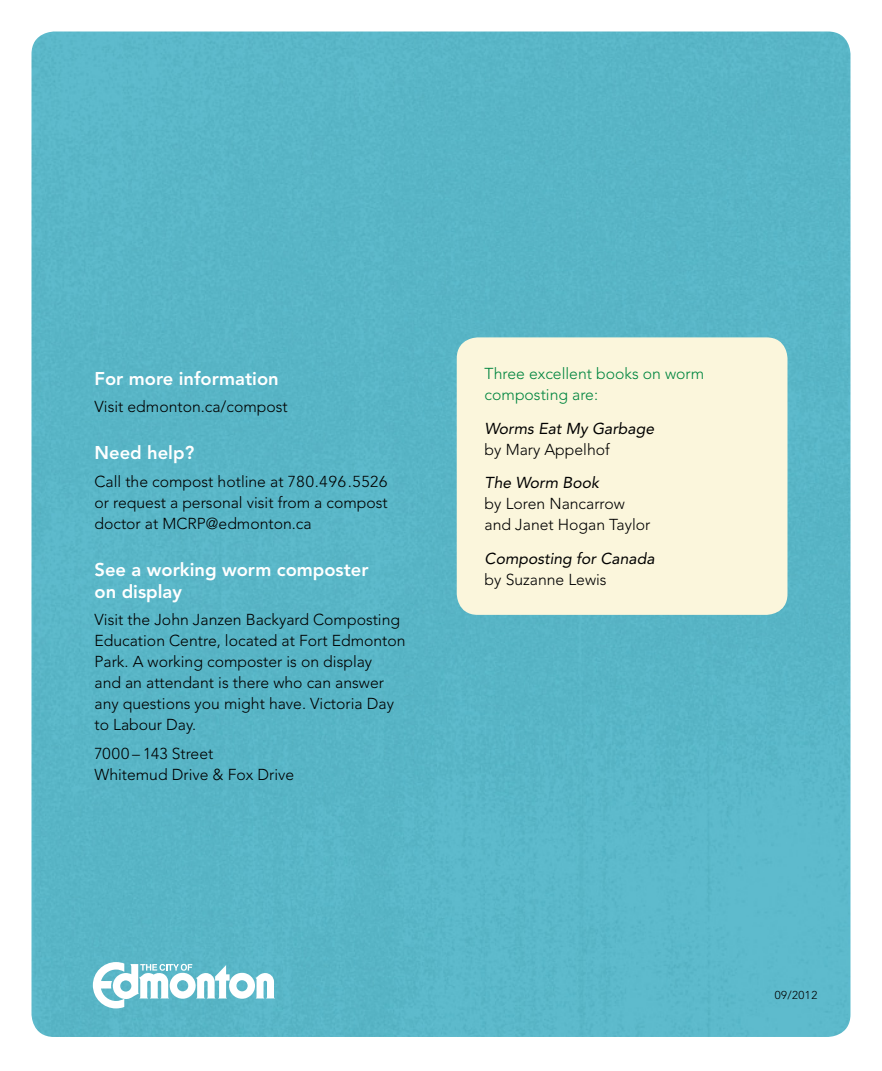
<style>
.page{position:relative;width:882px;height:1071px;background:#fff}
.page>*{position:absolute;margin:0;border:0;box-sizing:border-box;transform-origin:0 0}
.t1{font:800 18.38px/21.9px "Avenir";color:#fff}
.t2{font:300 15.75px/21px "Avenir";color:#000}
.t3{font:italic 15.75px "Avenir";color:#000}
.t4{font:300 15.75px/21px "Avenir";color:#00853f}
.t5{font:300 11.38px "Avenir";letter-spacing:.04em;color:#000}
</style>
<div class="page">
<div style="left:32px;top:32px;width:818px;height:1005px;background:#59b6c7"></div>
<svg style="left:93px;top:962px;width:182px;height:46px"></svg>
<div style="left:457px;top:337px;width:331px;height:278px;background:#fbf6dc;border-radius:21px"></div>
<p class="t1" style="left:94px;top:368px;width:186px">For more information</p>
<p class="t2" style="left:94px;top:396px;width:195px">Visit edmonton.ca/compost</p>
<p class="t1" style="left:94px;top:442px;width:101px">Need help?</p>
<p class="t2" style="left:94px;top:471px;width:295px;text-align:justify">Call the compost hotline at 780.496.5526 or request a personal visit from a compost doctor at MCRP@edmonton.ca</p>
<p class="t1" style="left:94px;top:558px;width:276px">See a working worm composter on display</p>
<p class="t2" style="left:94px;top:609px;width:313px">Visit the John Janzen Backyard Composting Education Centre, located at Fort Edmonton Park. A working composter is on display<br>and an attendant is there who can answer any questions you might have. Victoria Day to Labour Day.</p>
<p class="t2" style="left:94px;top:743px;width:201px">7000 – 143 Street<br>Whitemud Drive &amp; Fox Drive</p>
<p class="t4" style="left:485px;top:363px;width:221px">Three excellent books on worm composting are:</p>
<p class="t3" style="left:485px;top:419px;width:171px">Worms Eat My Garbage</p>
<p class="t2" style="left:485px;top:439px;width:127px">by Mary Appelhof</p>
<p class="t3" style="left:485px;top:474px;width:116px">The Worm Book</p>
<p class="t2" style="left:485px;top:493px;width:167px">by Loren Nancarrow and Janet Hogan Taylor</p>
<p class="t3" style="left:485px;top:549px;width:171px">Composting for Canada</p>
<p class="t2" style="left:485px;top:569px;width:123px">by Suzanne Lewis</p>
<p class="t5" style="left:775px;top:989px;width:44px">09/2012</p>
</div>
